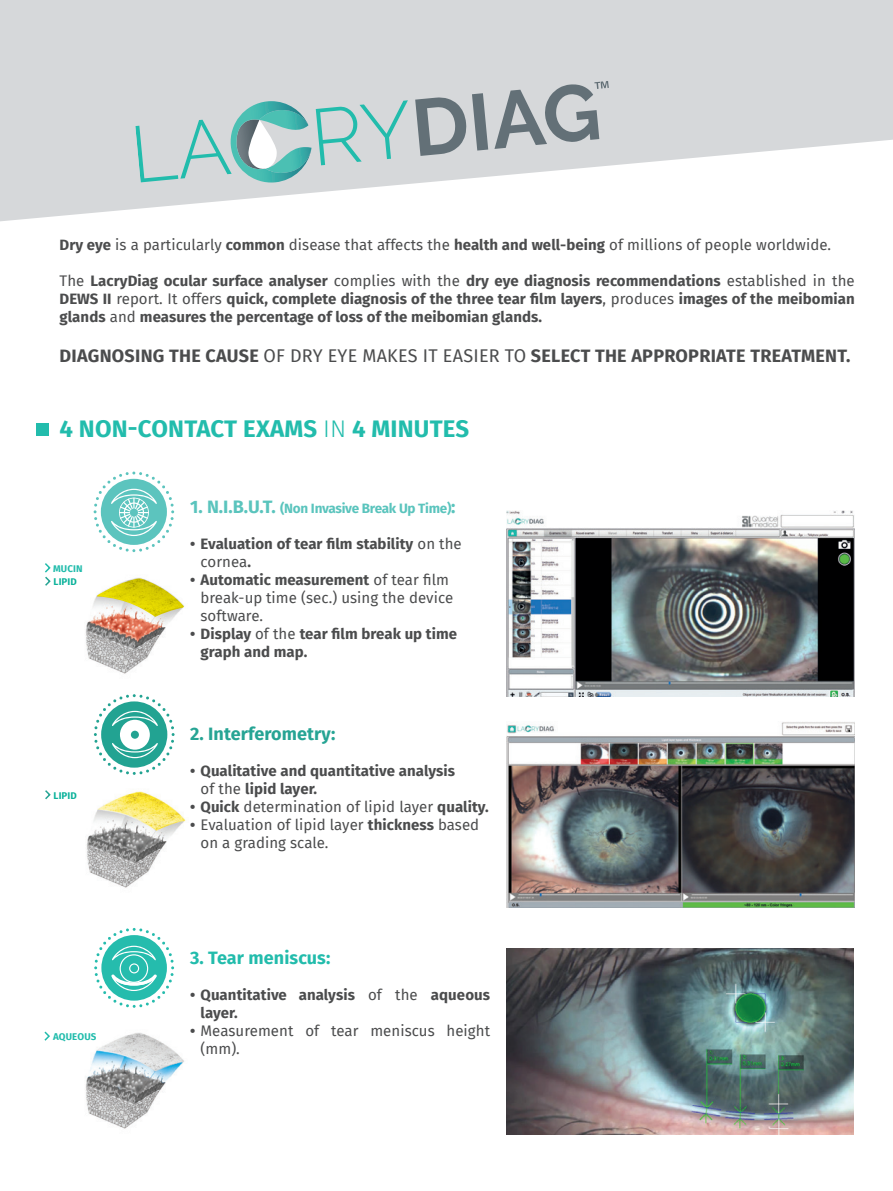
<style>
.page{position:relative;width:893px;height:1191px;background:#fff}
.page>*{position:absolute;margin:0;border:0;box-sizing:border-box;transform-origin:0 0}
.t1{font:700 24px "Fira Sans";letter-spacing:.01em;color:#22bcac}
.t2{font:700 18px "Fira Sans";letter-spacing:.015em;color:#4b4c4d}
.t3{font:700 18px "Fira Sans";letter-spacing:.005em;color:#26a494}
.t4{font:700 18px "Fira Sans";letter-spacing:.005em;color:#22bcac}
.t5{font:700 15px/18px "Fira Sans";letter-spacing:.005em;color:#4b4c4d}
.t6{font:15px/18px "Fira Sans";letter-spacing:.005em;color:#4b4c4d}
.t7{font:700 13.5px "Fira Sans";letter-spacing:-.02em;color:#5ac4bd}
.t8{font:700 9.75px "Fira Sans";letter-spacing:.01em;color:#22bcac}
.t9{font:700 9.75px "Fira Sans";letter-spacing:.01em;color:#0cb29b}
.s1{font-weight:700}
.s2{font-weight:400}
.s3{font-weight:300}
.s4{font-size:18px}
</style>
<div class="page">
<svg style="left:0;top:0;width:893px;height:221px;fill:#d6d8da"></svg>
<svg style="left:415px;top:97px;width:51px;height:59px;background:#99a1a6"></svg>
<svg style="left:472px;top:93px;width:16px;height:58px"></svg>
<svg style="left:135px;top:100px;width:273px;height:84px;background:#b4d0cf"></svg>
<svg style="left:494px;top:81px;width:115px;height:68px;background:#adb3b6"></svg>
<div style="left:36px;top:423px;width:13px;height:13px;background:#22bcac"></div>
<svg style="left:94px;top:471px;width:80px;height:80px"></svg>
<img style="left:507px;top:722px;width:348px;height:185px">
<img style="left:507px;top:949px;width:347px;height:185px">
<img style="left:507px;top:510px;width:347px;height:186px">
<svg style="left:94px;top:700px;width:81px;height:65px"></svg>
<img style="left:45px;top:765px;width:141px;height:123px">
<svg style="left:94px;top:928px;width:80px;height:78px"></svg>
<img style="left:44px;top:1006px;width:140px;height:123px">
<img style="left:45px;top:551px;width:139px;height:149px">
<p class="t6" style="left:60px;top:235px;width:773px"><span class="s1">Dry eye</span> is a particularly <span class="s1">common</span> disease that affects the <span class="s1">health and well-being</span> of millions of people worldwide.</p>
<p class="t5" style="left:60px;top:271px;width:797px;text-align:justify"><span class="s2">The</span> LacryDiag ocular surface analyser <span class="s2">complies with the</span> dry eye diagnosis recommendations <span class="s2">established in the </span>DEWS II <span class="s2">report. It offers</span> quick, complete diagnosis of the three tear film layers<span class="s2">, produces</span> images of the meibomian glands <span class="s2">and</span> measures the percentage of loss of the meibomian glands.</p>
<p class="t2" style="left:60px;top:340px;width:792px">DIAGNOSING THE CAUSE <span class="s2">OF DRY EYE MAKES IT EASIER TO</span> SELECT THE APPROPRIATE TREATMENT.</p>
<p class="t1" style="left:60px;top:408px;width:411px">4 NON-CONTACT EXAMS <span class="s3">IN</span> 4 MINUTES</p>
<p class="t8" style="left:53px;top:560px;width:31px">MUCIN</p>
<p class="t9" style="left:54px;top:573px;width:25px">LIPID</p>
<p class="t9" style="left:54px;top:787px;width:25px">LIPID</p>
<p class="t8" style="left:53px;top:1028px;width:45px">AQUEOUS</p>
<p class="t7" style="left:190px;top:497px;width:267px"><span class="s4">1. N.I.B.U.T.</span> (Non Invasive Break Up Time)<span class="s4">:</span></p>
<p class="t5" style="left:201px;top:534px;width:263px;text-indent:-10px">• Evaluation of tear film stability <span class="s2">on the cornea</span>.</p>
<p class="t6" style="left:201px;top:571px;width:254px;text-indent:-11px"><span class="s1">• Automatic measurement</span> of tear film break-up time (sec.) using the device software.</p>
<p class="t5" style="left:201px;top:624px;width:258px;text-indent:-10px">• Display <span class="s2">of the</span> tear film break up time graph and map.</p>
<p class="t3" style="left:190px;top:719px;width:147px">2. Interferometry:</p>
<p class="t5" style="left:201px;top:761px;width:256px;text-indent:-10px">• Qualitative and quantitative analysis <span class="s2">of the</span> lipid layer.</p>
<p class="t6" style="left:190px;top:797px;width:300px"><span class="s1">• Quick</span> determination of lipid layer <span class="s1">quality.</span></p>
<p class="t6" style="left:201px;top:815px;width:280px;text-indent:-10px"><span class="s1">•</span> Evaluation of lipid layer <span class="s1">thickness</span> based on a grading scale.</p>
<p class="t4" style="left:190px;top:942px;width:142px">3. Tear meniscus:</p>
<p class="t5" style="left:201px;top:984px;width:291px;text-indent:-11px">• Quantitative analysis <span class="s2">of the</span> aqueous layer.</p>
<p class="t6" style="left:201px;top:1021px;width:291px;text-indent:-11px"><span class="s1">•</span> Measurement of tear meniscus height (mm).</p>
</div>
